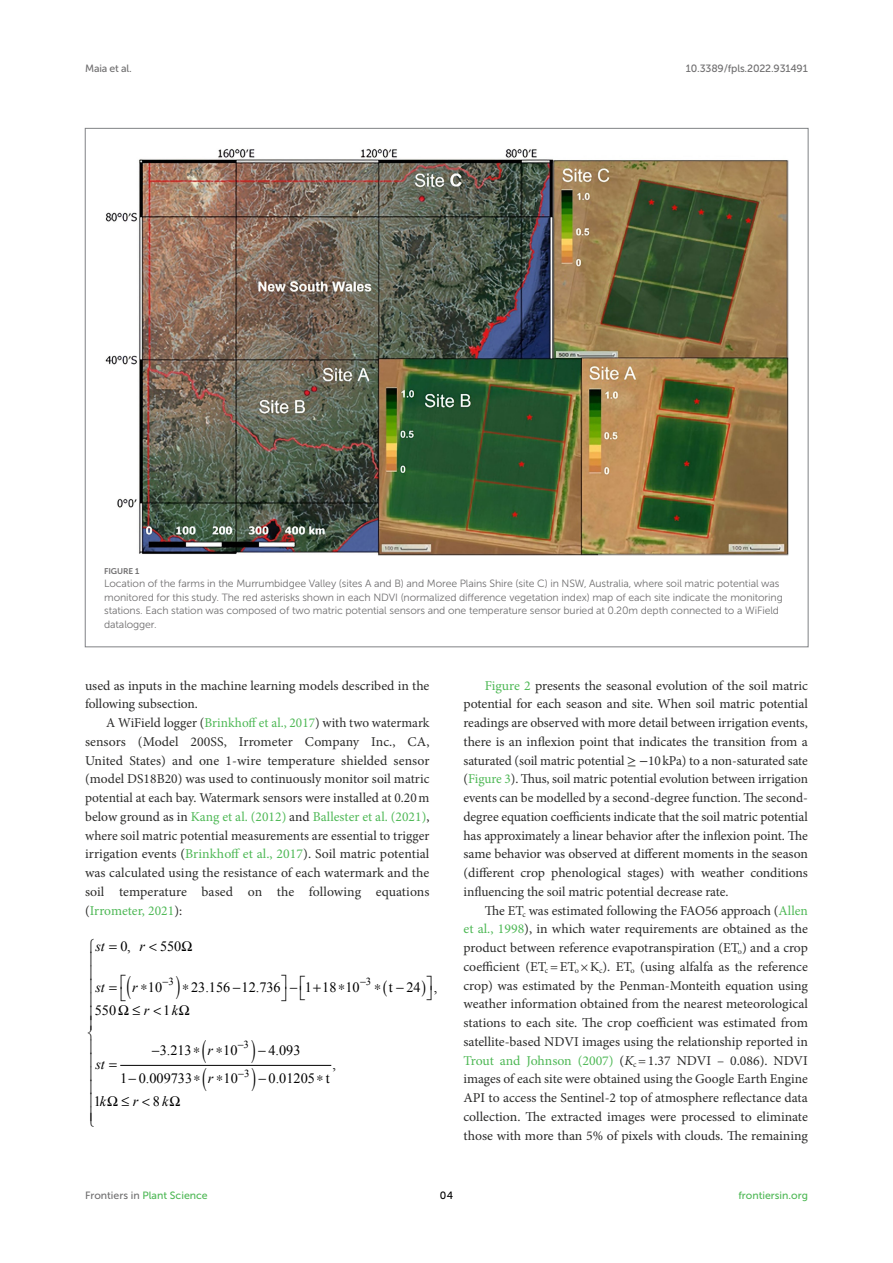
<style>
.page{position:relative;width:893px;height:1263px;background:#fff}
.page>*{position:absolute;margin:0;border:0;box-sizing:border-box;transform-origin:0 0}
.spi-math-img{font:14.25px "Times New Roman";color:#000}
.spi-math-img-2{font:italic 14.25px "Times New Roman";color:#000}
.TEXT{font:13.5px/18.8px "Minion Pro";letter-spacing:-.005em;color:#2b2b2a;text-align:justify}
.TEXT_FLUSH{font:13.5px/18.8px "Minion Pro";letter-spacing:-.005em;color:#2b2b2a}
.spi-math-img-3{font:10.8px "Times New Roman";color:#000}
.FIG_LEG{font:10.5px/13.5px "Museo Sans 300";letter-spacing:-.01em;color:#706f70}
.t1{font:10.5px "Museo Sans 500";color:#4eb855}
.t2{font:10.5px "Museo Sans 500";letter-spacing:-.015em;color:#706f70}
.t3{font:10.5px "Museo Sans 500";color:#000}
.FIG_HD{font:8.25px "Museo Sans 700";letter-spacing:-.01em;color:#706f70}
.s1{color:#4eb855}
.s2{color:#1b1c1b}
.s3{font-style:italic}
.s4{font-family:"STIX General"}
.s5{color:#706f70}
</style>
<div class="page">
<hr style="left:121px;top:1065px;width:210px;height:1px;background:#000">
<img style="left:105px;top:148px;width:684px;height:407px">
<p class="t2" style="left:85px;top:63px;width:48px">Maia et al.</p>
<p class="t2" style="left:686px;top:63px;width:123px">10.3389/fpls.2022.931491</p>
<p class="FIG_HD" style="left:104px;top:566px;width:37px">FIGURE 1</p>
<p class="FIG_LEG" style="left:104px;top:577px;width:680px">Location of the farms in the Murrumbidgee Valley (sites A and B) and Moree Plains Shire (site C) in NSW, Australia, where soil matric potential was monitored for this study. The red asterisks shown in each NDVI (normalized difference vegetation index) map of each site indicate the monitoring stations. Each station was composed of two matric potential sensors and one temperature sensor buried at 0.20 m depth connected to a WiField datalogger.</p>
<p class="TEXT_FLUSH" style="left:85px;top:676px;width:346px">used as inputs in the machine learning models described in the following subsection.</p>
<p class="TEXT" style="left:85px;top:713px;width:346px;text-indent:21px">A WiField logger (<span class="s1">Brinkhoff et al., 2017</span>) with two watermark sensors (Model 200SS, Irrometer Company Inc., CA, United States) and one 1-wire temperature shielded sensor (model DS18B20) was used to continuously monitor soil matric potential at each bay. Watermark sensors were installed at 0.20m below ground as in <span class="s1">Kang et al. (2012)</span> and <span class="s1">Ballester et al. (2021)</span><span class="s2">, </span>where soil matric potential measurements are essential to trigger irrigation events (<span class="s1">Brinkhoff et al., 2017</span>). Soil matric potential was calculated using the resistance of each watermark and the soil temperature based on the following equations (<span class="s1">Irrometer, 2021</span>):</p>
<p class="spi-math-img" style="left:120px;top:936px;width:12px">0,</p>
<p class="spi-math-img" style="left:160px;top:936px;width:23px">550</p>
<p class="spi-math-img" style="left:132px;top:977px;width:31px"><span class="s3">r</span>∗10</p>
<p class="spi-math-img" style="left:182px;top:977px;width:100px">∗ 23.156 12.736</p>
<p class="spi-math-img" style="left:305px;top:977px;width:56px">1 18 10</p>
<p class="spi-math-img" style="left:389px;top:977px;width:50px">t24,</p>
<p class="spi-math-img-2" style="left:95px;top:936px;width:11px">st</p>
<p class="spi-math-img-2" style="left:140px;top:936px;width:7px">r</p>
<p class="spi-math-img-2" style="left:95px;top:977px;width:11px">st</p>
<p class="spi-math-img-3" style="left:162px;top:974px;width:13px">−3</p>
<p class="spi-math-img-3" style="left:360px;top:974px;width:13px">−3</p>
<p class="spi-math-img" style="left:95px;top:1001px;width:23px">550</p>
<p class="spi-math-img" style="left:163px;top:1001px;width:16px">1<span class="s3">k</span></p>
<p class="spi-math-img" style="left:152px;top:1040px;width:87px">−3.213∗ ∗10</p>
<p class="spi-math-img" style="left:258px;top:1040px;width:44px">− 4.093</p>
<p class="spi-math-img-2" style="left:133px;top:1001px;width:18px">≤r</p>
<p class="spi-math-img-3" style="left:238px;top:1037px;width:13px">−3</p>
<p class="spi-math-img-3" style="left:238px;top:1066px;width:13px">−3</p>
<p class="spi-math-img-2" style="left:208px;top:1040px;width:7px">r</p>
<p class="spi-math-img-2" style="left:95px;top:1054px;width:11px">st</p>
<p class="spi-math-img" style="left:332px;top:1054px;width:5px">,</p>
<p class="spi-math-img" style="left:120px;top:1069px;width:119px">1 0.009733∗ ∗10</p>
<p class="spi-math-img" style="left:258px;top:1069px;width:73px">− 0.01205 t</p>
<p class="spi-math-img-2" style="left:208px;top:1068px;width:7px">r</p>
<p class="spi-math-img" style="left:94px;top:1091px;width:14px">1<span class="s3">k</span></p>
<p class="spi-math-img" style="left:153px;top:1091px;width:17px">8<span class="s3">k</span></p>
<p class="spi-math-img-2" style="left:121px;top:1091px;width:18px">≤r</p>
<p class="TEXT" style="left:463px;top:676px;width:346px;text-indent:21px"><span class="s1">Figure 2</span> presents the seasonal evolution of the soil matric potential for each season and site. When soil matric potential readings are observed with more detail between irrigation events, there is an inflexion point that indicates the transition from a saturated (soil matric potential <span class="s4">≥ −</span>10kPa) to a non-saturated sate (<span class="s1">Figure 3</span>). Thus, soil matric potential evolution between irrigation events can be modelled by a second-degree function. The second&shy;degree equation coefficients indicate that the soil matric potential has approximately a linear behavior after the inflexion point. The same behavior was observed at different moments in the season (different crop phenological stages) with weather conditions influencing the soil matric potential decrease rate.</p>
<p class="TEXT" style="left:463px;top:901px;width:346px;text-indent:21px">The ET<sub>c</sub> was estimated following the FAO56 approach (<span class="s1">Allen et al., 1998</span>), in which water requirements are obtained as the product between reference evapotranspiration (ET<sub>o</sub>) and a crop coefficient (ET<sub>c</sub> =ET<sub>o</sub> ×K<sub>c</sub>). ET<sub>o</sub> (using alfalfa as the reference crop) was estimated by the Penman-Monteith equation using weather information obtained from the nearest meteorological stations to each site. The crop coefficient was estimated from satellite-based NDVI images using the relationship reported in <span class="s1">Trout and Johnson (2007)</span> (<span class="s3">K</span><sub>c</sub> =1.37 NDVI – 0.086). NDVI images of each site were obtained using the Google Earth Engine API to access the Sentinel-2 top of atmosphere reflectance data collection. The extracted images were processed to eliminate those with more than 5% of pixels with clouds. The remaining</p>
<p class="t1" style="left:85px;top:1190px;width:124px"><span class="s5">Frontiers in</span> Plant Science</p>
<p class="t3" style="left:440px;top:1190px;width:15px">04</p>
<p class="t1" style="left:738px;top:1190px;width:71px">frontiersin.org</p>
</div>
